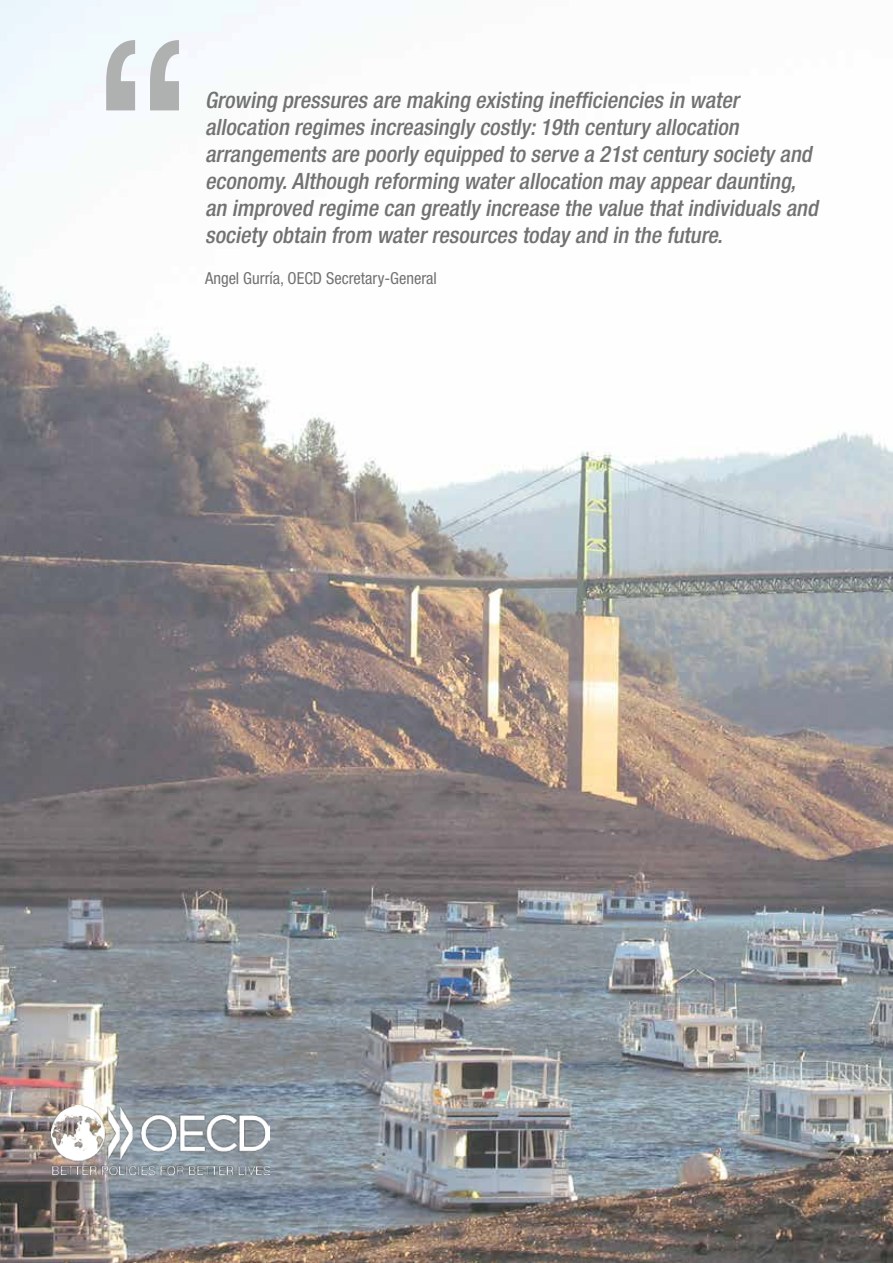
<style>
.page{position:relative;width:893px;height:1263px;background:#fff}
.page>*{position:absolute;margin:0;border:0;box-sizing:border-box;transform-origin:0 0}
.t1{font:315px "Gautami";color:#afb0b0}
.t2{font:italic 500 condensed 22.5px/27px "Helvetica Neue LT Std";color:#727273}
.t3{font:condensed 16.5px "Helvetica Neue LT Std";color:#727273}
</style>
<div class="page">
<img style="left:0;top:0;width:893px;height:1263px">
<img style="left:51px;top:1106px;width:219px;height:68px">
<h1 class="t1" style="left:94px;top:-41px;width:98px">“</h1>
<p class="t2" style="left:205px;top:86px;width:619px">Growing pressures are making existing inefficiencies in water allocation regimes increasingly costly:19th century allocation arrangements are poorly equipped to serve a 21stcentury society and economy.Although reforming waterallocation may appeardaunting, an improved regime can greatly increase the value thatindividuals and society obtain from waterresources today and in the future.</p>
<p class="t3" style="left:205px;top:269px;width:233px">Angel Gurría, OECD Secretary-General</p>
</div>
